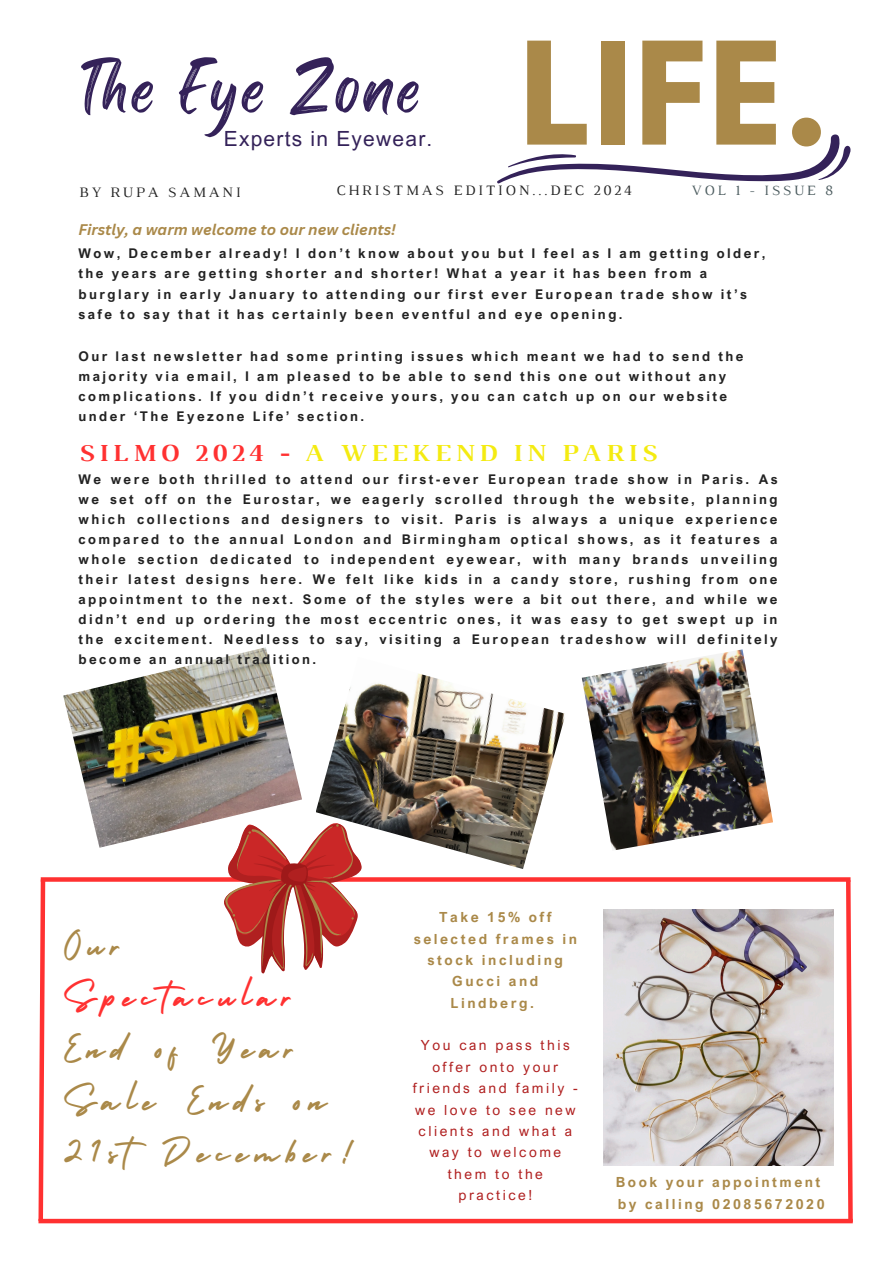
<style>
.page{position:relative;width:894px;height:1264px;background:#fff}
.page>*{position:absolute;margin:0;border:0;box-sizing:border-box;transform-origin:0 0}
.t1{font:700 126px "League Spartan";color:#aa8949}
.t2{font:67.5px "Black Bones";letter-spacing:.06em;color:#342259}
.t3{font:41.55px/51.8px "Holiday";letter-spacing:.18em;color:#aa8949}
.t4{font:41.55px "Holiday";letter-spacing:.18em;color:#ff3131}
.t5{font:700 25.05px "Luthier";letter-spacing:.18em;color:#f4eb11}
.t6{font:20.85px "Arial MT Pro";letter-spacing:.06em;color:#342259}
.t7{font:italic 700 15px "Canva Sans";color:#aa8949}
.t8{font:14.7px "Luthier";letter-spacing:.18em;color:#222}
.t9{font:14.55px "Luthier";letter-spacing:.18em;color:#4c5c5f}
.t10{font:13.95px/21.3px "Arial Nova";letter-spacing:.18em;color:#b02020;text-align:center}
.t11{font:700 13.95px/21.3px "Arial Nova";letter-spacing:.18em;color:#aa8949;text-align:center}
.t12{font:700 13.35px/20.1px "Arial Nova";letter-spacing:.18em;color:#222}
.s1{color:#ff3131}
</style>
<div class="page">
<svg style="left:497px;top:134px;width:354px;height:50px"></svg>
<img style="left:581px;top:649px;width:191px;height:201px">
<img style="left:316px;top:673px;width:249px;height:196px">
<img style="left:63px;top:647px;width:239px;height:200px">
<img style="left:603px;top:909px;width:230px;height:256px">
<svg style="left:38px;top:877px;width:9px;height:347px"></svg>
<svg style="left:41px;top:877px;width:802px;height:4px;background:#ff3d3d"></svg>
<div style="left:38px;top:1218px;width:814px;height:5px;background:#ff3131"></div>
<svg style="left:843px;top:877px;width:10px;height:347px"></svg>
<svg style="left:223px;top:822px;width:138px;height:151px"></svg>
<h6 class="t1" style="left:519px;top:31px;width:310px">LIFE.</h6>
<p class="t8" style="left:336px;top:185px;width:297px">CHRISTMAS EDITION...DEC 2024</p>
<h6 class="t2" style="left:80px;top:40px;width:341px">The Eye Zone</h6>
<p class="t6" style="left:224px;top:131px;width:210px">Experts in Eyewear.</p>
<h6 class="t8" style="left:79px;top:187px;width:163px">BY RUPA SAMANI</h6>
<p class="t9" style="left:691px;top:185px;width:143px">VOL 1 - ISSUE 8</p>
<p class="t7" style="left:78px;top:219px;width:319px">Firstly, a warm welcome to our new clients!</p>
<h2 class="t12" style="left:78px;top:243px;width:688px">Wow, December already! I don’t know about you but I feel as I am getting older, the years are getting shorter and shorter! What a year it has been from a burglary in early January to attending our first ever European trade show it’s safe to say that it has certainly been eventful and eye opening.</h2>
<h5 class="t12" style="left:78px;top:346px;width:666px">Our last newsletter had some printing issues which meant we had to send the majority via email, I am pleased to be able to send this one out without any complications. If you didn’t receive yours, you can catch up on our website under ‘The Eyezone Life’ section.</h5>
<p class="t5" style="left:78px;top:444px;width:579px"><span class="s1">SILMO 2024 -</span> A WEEKEND IN PARIS</p>
<h1 class="t12" style="left:78px;top:468px;width:700px;text-align:justify">We were both thrilled to attend our first-ever European trade show in Paris. As we set off on the Eurostar, we eagerly scrolled through the website, planning which collections and designers to visit. Paris is always a unique experience compared to the annual London and Birmingham optical shows, as it features a whole section dedicated to independent eyewear, with many brands unveiling their latest designs here. We felt like kids in a candy store, rushing from one appointment to the next. Some of the styles were a bit out there, and while we didn’t end up ordering the most eccentric ones, it was easy to get swept up in the excitement. Needless to say, visiting a European tradeshow will definitely become an annual tradition.</h1>
<h3 class="t3" style="left:63px;top:914px;width:60px">Our</h3>
<h3 class="t4" style="left:63px;top:964px;width:231px">Spectacular</h3>
<h3 class="t3" style="left:63px;top:1018px;width:293px">End of Year<br>Sale Ends on<br>21stDecember!</h3>
<h4 class="t11" style="left:413px;top:906px;width:165px">Take 15% off selected frames in stock including<br>Gucci and<br>Lindberg.</h4>
<p class="t10" style="left:412px;top:1034px;width:166px">You can pass this offer onto your friends and family - we love to see new clients and what a way to welcome them to the practice!</p>
<p class="t11" style="left:615px;top:1171px;width:206px">Book your appointment</p>
<p class="t11" style="left:617px;top:1192px;width:208px">by calling 02085672020</p>
</div>
